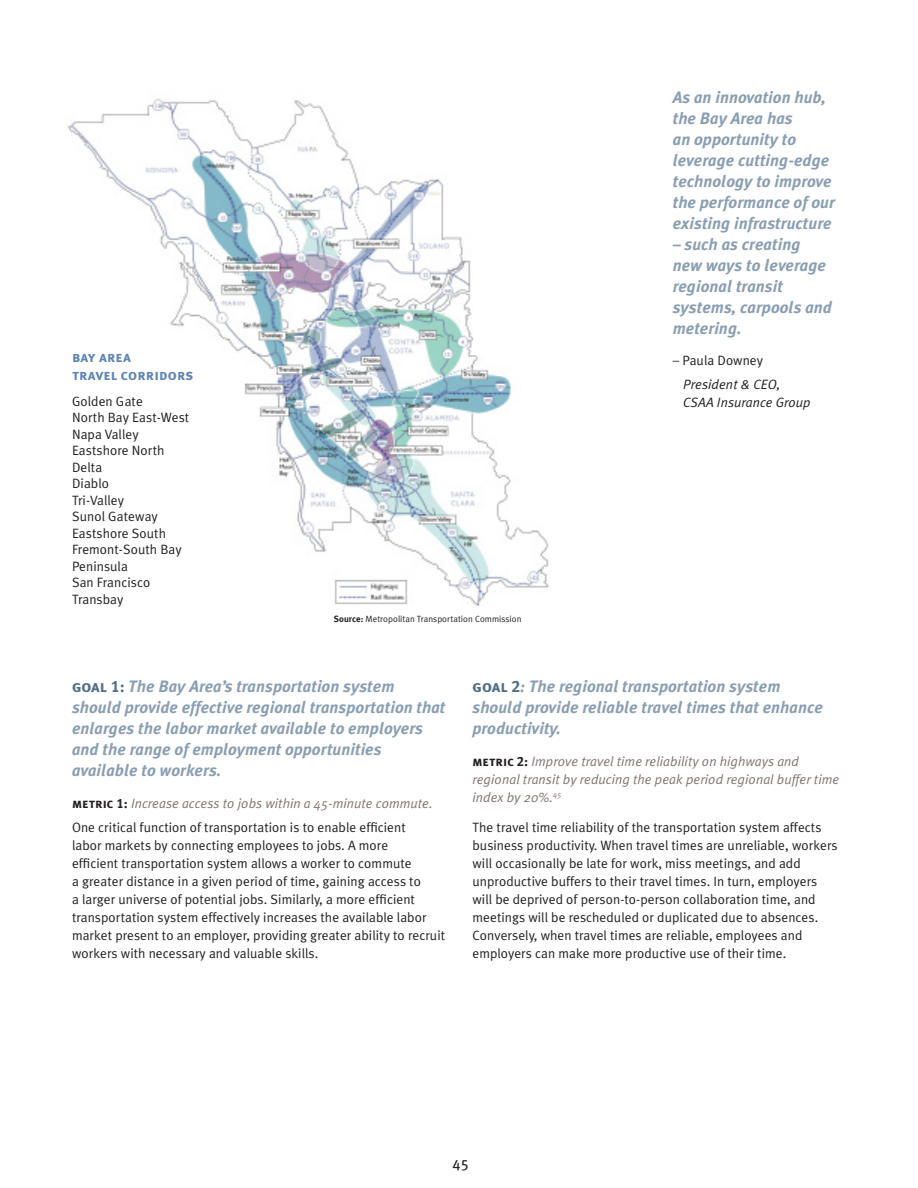
<style>
.page{position:relative;width:918px;height:1188px;background:#fff}
.page>*{position:absolute;margin:0;border:0;box-sizing:border-box;transform-origin:0 0}
.Action_Goal_statemen{font:italic 700 16.5px/21px "Meta Plus";letter-spacing:.005em;color:#8a9eb2}
.Pull_Quote_3{font:italic 700 16.5px/21px "Meta Plus";letter-spacing:.005em;color:#8a9eb2}
.Body_SubHead{font:15px "Meta Plus Bold Caps";letter-spacing:.01em;color:#6085b3}
.t1{font:15px "Meta Plus Book Caps";color:#231f20}
.Body_Copy{font:13.5px/18px "Meta Plus Normal";letter-spacing:.005em;color:#231f20}
.Strategy_Metric_ital{font:13.5px/18px "Meta Plus Normal";letter-spacing:.005em;color:#231f20}
.Strategy_Metric_ital-2{font:italic 13.5px/18px "Meta Plus Normal";letter-spacing:.005em;color:#817471}
.Pull_Quote_2nd{font:italic 13.5px/18px "Meta Plus Normal";letter-spacing:.005em;color:#231f20}
.Pull_Quote_3_name{font:13.5px "Meta Plus Normal";letter-spacing:.005em;color:#231f20}
.photo_source{font:9px "Meta Plus Normal";letter-spacing:.005em;color:#231f20}
.s1{font-family:"Meta Plus";font-weight:700}
.s2{font-family:"Meta Plus Bold Caps";font-weight:400;font-style:normal;color:#4f6e85}
.s3{font-family:"Meta Plus Bold Caps";font-style:normal;color:#231f20}
</style>
<div class="page">
<img style="left:67px;top:98px;width:482px;height:508px">
<div style="left:0;top:430px;width:180px;height:225px;background:#fff"></div>
<p class="Body_SubHead" style="left:72px;top:348px;width:61px">bay area</p>
<p class="Body_SubHead" style="left:72px;top:366px;width:123px">travel corridors</p>
<p class="Body_Copy" style="left:72px;top:392px;width:72px">Golden Gate</p>
<p class="Body_Copy" style="left:72px;top:408px;width:119px">North Bay East-West</p>
<p class="Body_Copy" style="left:72px;top:425px;width:68px">Napa Valley</p>
<p class="Body_Copy" style="left:72px;top:441px;width:94px">Eastshore North</p>
<p class="Body_Copy" style="left:72px;top:458px;width:32px">Delta</p>
<p class="Body_Copy" style="left:72px;top:474px;width:39px">Diablo</p>
<p class="Body_Copy" style="left:72px;top:491px;width:54px">Tri-Valley</p>
<p class="Body_Copy" style="left:72px;top:507px;width:87px">Sunol Gateway</p>
<p class="Body_Copy" style="left:72px;top:524px;width:95px">Eastshore South</p>
<p class="Body_Copy" style="left:72px;top:540px;width:111px">Fremont-South Bay</p>
<p class="Body_Copy" style="left:72px;top:557px;width:57px">Peninsula</p>
<p class="Body_Copy" style="left:72px;top:573px;width:80px">San Francisco</p>
<p class="Body_Copy" style="left:72px;top:590px;width:53px">Transbay</p>
<p class="photo_source" style="left:334px;top:613px;width:189px"><span class="s1">Source:</span> Metropolitan Transportation Commission</p>
<p class="Pull_Quote_3" style="left:673px;top:87px;width:164px">As an innovation hub, the Bay Area has<br>an opportunity to leverage cutting-edge technology to improve the performance of our existing infrastructure</p>
<p class="Pull_Quote_3" style="left:673px;top:234px;width:161px">– such as creating new ways to leverage regional transit systems, carpools and metering.</p>
<p class="Pull_Quote_3_name" style="left:673px;top:353px;width:92px">– Paula Downey</p>
<p class="Pull_Quote_2nd" style="left:683px;top:375px;width:129px">President &amp; CEO,<br>CSAA Insurance Group</p>
<p class="Action_Goal_statemen" style="left:72px;top:676px;width:375px"><span class="s2">goal 1:</span> The Bay Area’s transportation system should provide effective regional transportation that enlarges the labor market available to employers and the range of employment opportunities available to workers.</p>
<p class="Strategy_Metric_ital-2" style="left:72px;top:794px;width:362px"><span class="s3">metric 1:</span> Increase access to jobs within a 45-minute commute.</p>
<p class="Body_Copy" style="left:72px;top:818px;width:375px">One critical function of transportation is to enable efficient<br>labor markets by connecting employees to jobs. A more<br>efficient transportation system allows a worker to commute<br>a greater distance in a given period of time, gaining access to<br>a larger universe of potential jobs. Similarly, a more efficient transportation system effectively increases the available labor market present to an employer, providing greater ability to recruit workers with necessary and valuable skills.</p>
<p class="Action_Goal_statemen" style="left:472px;top:676px;width:352px"><span class="s2">goal 2</span>: The regional transportation system should provide reliable travel times that enhance productivity.</p>
<p class="Strategy_Metric_ital-2" style="left:472px;top:752px;width:368px"><span class="s3">metric 2:</span> Improve travel time reliability on highways and regional transit by reducing the peak period regional buffer time index by 20%.<sup>45</sup></p>
<p class="Strategy_Metric_ital" style="left:472px;top:818px;width:367px">The travel time reliability of the transportation system affects business productivity. When travel times are unreliable, workers will occasionally be late for work, miss meetings, and add unproductive buffers to their travel times. In turn, employers will be deprived of person-to-person collaboration time, and meetings will be rescheduled or duplicated due to absences.<br>Conversely, when travel times are reliable, employees and employers can make more productive use of their time.</p>
<p class="t1" style="left:453px;top:1156px;width:18px">45</p>
</div>
